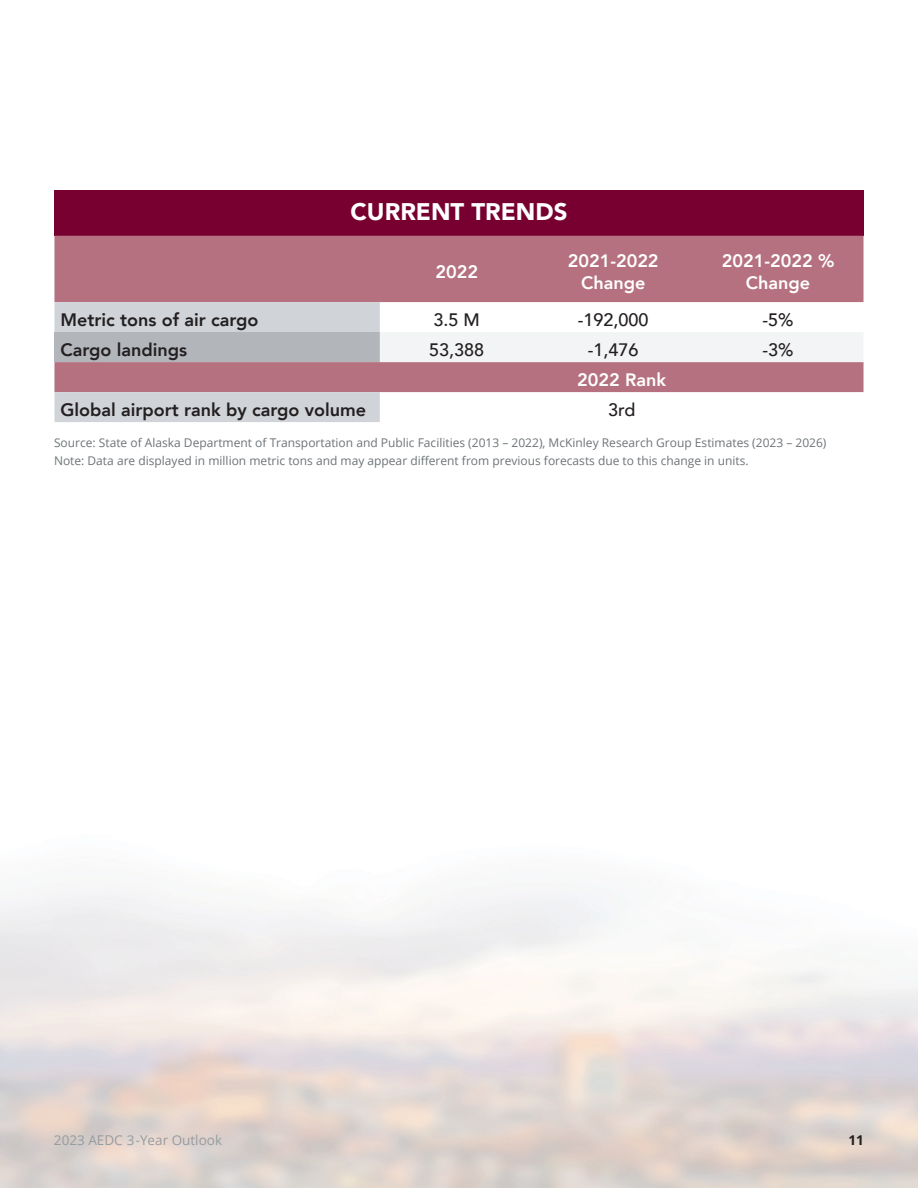
<style>
.page{position:relative;width:918px;height:1188px;background:#fff}
.page>*{position:absolute;margin:0;border:0;box-sizing:border-box;transform-origin:0 0}
.t1{font:900 24px "Avenir";color:#fff}
.t2{font:800 18px "Avenir";color:#231f20}
.t3{font:800 18px/21.6px "Avenir";color:#fff;text-align:center}
.t4{font:500 18px "Avenir";color:#231f20}
.t5{font:13.5px "Open Sans";color:#959ca1}
.t6{font:700 13.5px "Open Sans";color:#231f20}
.t7{font:12px "Open Sans";color:#6e7478}
</style>
<div class="page">
<div style="left:54px;top:190px;width:810px;height:46px;background:#780031"></div>
<div style="left:54px;top:236px;width:810px;height:66px;background:#b57180"></div>
<svg style="left:54px;top:302px;width:810px;height:120px"></svg>
<p class="t1" style="left:351px;top:191px;width:218px">CURRENT TRENDS</p>
<p class="t3" style="left:435px;top:261px;width:44px">2022</p>
<p class="t3" style="left:568px;top:250px;width:92px">2021-2022<br>Change</p>
<p class="t3" style="left:722px;top:250px;width:114px">2021-2022 %<br>Change</p>
<p class="t2" style="left:60px;top:306px;width:199px">Metric tons of air cargo</p>
<p class="t4" style="left:434px;top:304px;width:48px">3.5 M</p>
<p class="t4" style="left:578px;top:304px;width:72px">-192,000</p>
<p class="t4" style="left:763px;top:304px;width:33px">-5%</p>
<p class="t2" style="left:60px;top:336px;width:128px">Cargo landings</p>
<p class="t4" style="left:429px;top:334px;width:57px">53,388</p>
<p class="t4" style="left:588px;top:334px;width:52px">-1,476</p>
<p class="t4" style="left:763px;top:334px;width:33px">-3%</p>
<p class="t3" style="left:577px;top:369px;width:90px">2022 Rank</p>
<p class="t2" style="left:60px;top:396px;width:307px">Global airport rank by cargo volume</p>
<p class="t4" style="left:608px;top:394px;width:29px">3rd</p>
<p class="t7" style="left:54px;top:435px;width:774px">Source: State of Alaska Department of Transportation and Public Facilities (2013 – 2022), McKinley Research Group Estimates (2023 – 2026)</p>
<p class="t7" style="left:54px;top:453px;width:696px">Note: Data are displayed in million metric tons and may appear different from previous forecasts due to this change in units.</p>
<p class="t5" style="left:54px;top:1131px;width:170px">2023 AEDC 3-Year Outlook</p>
<p class="t6" style="left:849px;top:1131px;width:17px">11</p>
</div>
